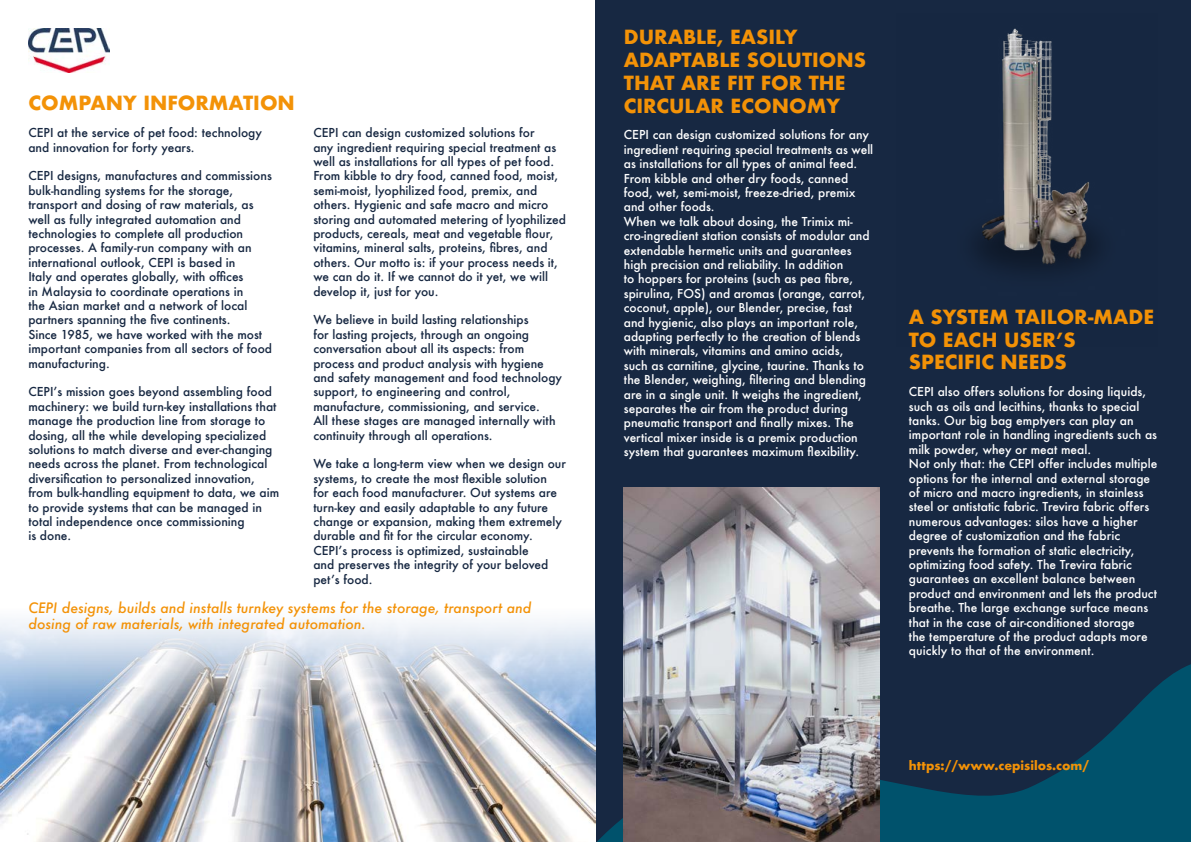
<style>
.page{position:relative;width:1191px;height:842px;background:#fff}
.page>*{position:absolute;margin:0;border:0;box-sizing:border-box;transform-origin:0 0}
.t1{font:700 19px/22.8px "Futura";color:#f39207}
.t2{font:italic 500 14px/16.8px "Futura";color:#f39207}
.t3{font:500 12px/14.4px "Futura";color:#172842}
.t4{font:500 12px/14.4px "Futura";color:#fff}
.t5{font:700 12px "Futura";color:#f39207}
</style>
<div class="page">
<div style="left:595px;top:0;width:596px;height:842px;background:#172842"></div>
<svg style="left:597px;top:642px;width:594px;height:200px"></svg>
<img style="left:0;top:619px;width:595px;height:223px">
<img style="left:28px;top:28px;width:82px;height:44px">
<img style="left:624px;top:487px;width:255px;height:355px">
<img style="left:975px;top:28px;width:124px;height:244px">
<h1 class="t1" style="left:28px;top:92px;width:268px">COMPANY INFORMATION</h1>
<p class="t3" style="left:28px;top:125px;width:235px">CEPI at the service of pet food: technology and innovation for forty years.</p>
<p class="t3" style="left:28px;top:169px;width:245px">CEPI designs, manufactures and commissions bulk-handling systems for the storage, transport and dosing of raw materials, as well as fully integrated automation and technologies to complete all production processes. A family-run company with an international outlook, CEPI is based in<br>Italy and operates globally, with offices<br>in Malaysia to coordinate operations in<br>the Asian market and a network of local partners spanning the five continents.<br>Since 1985, we have worked with the most important companies from all sectors of food manufacturing.</p>
<p class="t3" style="left:28px;top:385px;width:252px">CEPI’s mission goes beyond assembling food machinery: we build turn-key installations that manage the production line from storage to dosing, all the while developing specialized solutions to match diverse and ever-changing needs across the planet. From technological diversification to personalized innovation, from bulk-handling equipment to data, we aim to provide systems that can be managed in total independence once commissioning<br>is done.</p>
<p class="t3" style="left:313px;top:125px;width:254px">CEPI can design customized solutions for<br>any ingredient requiring special treatment as well as installations for all types of pet food.<br>From kibble to dry food, canned food, moist, semi-moist, lyophilized food, premix, and others. Hygienic and safe macro and micro storing and automated metering of lyophilized products, cereals, meat and vegetable flour, vitamins, mineral salts, proteins, fibres, and others. Our motto is: if your process needs it, we can do it. If we cannot do it yet, we will develop it, just for you.</p>
<p class="t3" style="left:313px;top:313px;width:250px">We believe in build lasting relationships<br>for lasting projects, through an ongoing conversation about all its aspects: from process and product analysis with hygiene and safety management and food technology support, to engineering and control, manufacture, commissioning, and service.<br>All these stages are managed internally with continuity through all operations.</p>
<p class="t3" style="left:313px;top:457px;width:254px">We take a long-term view when we design our systems, to create the most flexible solution<br>for each food manufacturer. Out systems are turn-key and easily adaptable to any future change or expansion, making them extremely durable and fit for the circular economy.<br>CEPI’s process is optimized, sustainable<br>and preserves the integrity of your beloved pet’s food.</p>
<p class="t2" style="left:28px;top:599px;width:505px">CEPI designs, builds and installs turnkey systems for the storage, transport and dosing of raw materials, with integrated automation.</p>
<h1 class="t1" style="left:624px;top:26px;width:244px">DURABLE, EASILY<br>ADAPTABLE SOLUTIONS<br>THAT ARE FIT FOR THE<br>CIRCULAR ECONOMY</h1>
<p class="t4" style="left:624px;top:128px;width:251px">CEPI can design customized solutions for any ingredient requiring special treatments as well as installations for all types of animal feed.<br>From kibble and other dry foods, canned food, wet, semi-moist, freeze-dried, premix and other foods.<br>When we talk about dosing, the Trimix mi&shy;cro-ingredient station consists of modular and extendable hermetic units and guarantees high precision and reliability. In addition<br>to hoppers for proteins (such as pea fibre, spirulina, FOS) and aromas (orange, carrot, coconut, apple), our Blender, precise, fast and hygienic, also plays an important role, adapting perfectly to the creation of blends with minerals, vitamins and amino acids,<br>such as carnitine, glycine, taurine. Thanks to the Blender, weighing, filtering and blending are in a single unit. It weighs the ingredient, separates the air from the product during pneumatic transport and finally mixes. The vertical mixer inside is a premix production system that guarantees maximum flexibility.</p>
<h1 class="t1" style="left:909px;top:305px;width:247px">A SYSTEM TAILOR-MADE<br>TO EACH USER’S<br>SPECIFIC NEEDS</h1>
<p class="t4" style="left:909px;top:384px;width:250px">CEPI also offers solutions for dosing liquids, such as oils and lecithins, thanks to special tanks. Our big bag emptyers can play an important role in handling ingredients such as milk powder, whey or meat meal.<br>Not only that: the CEPI offer includes multiple options for the internal and external storage of micro and macro ingredients, in stainless steel or antistatic fabric. Trevira fabric offers numerous advantages: silos have a higher degree of customization and the fabric prevents the formation of static electricity, optimizing food safety. The Trevira fabric guarantees an excellent balance between product and environment and lets the product breathe. The large exchange surface means that in the case of air-conditioned storage<br>the temperature of the product adapts more quickly to that of the environment.</p>
<p class="t5" style="left:909px;top:756px;width:182px">https://www.cepisilos.com/</p>
</div>
